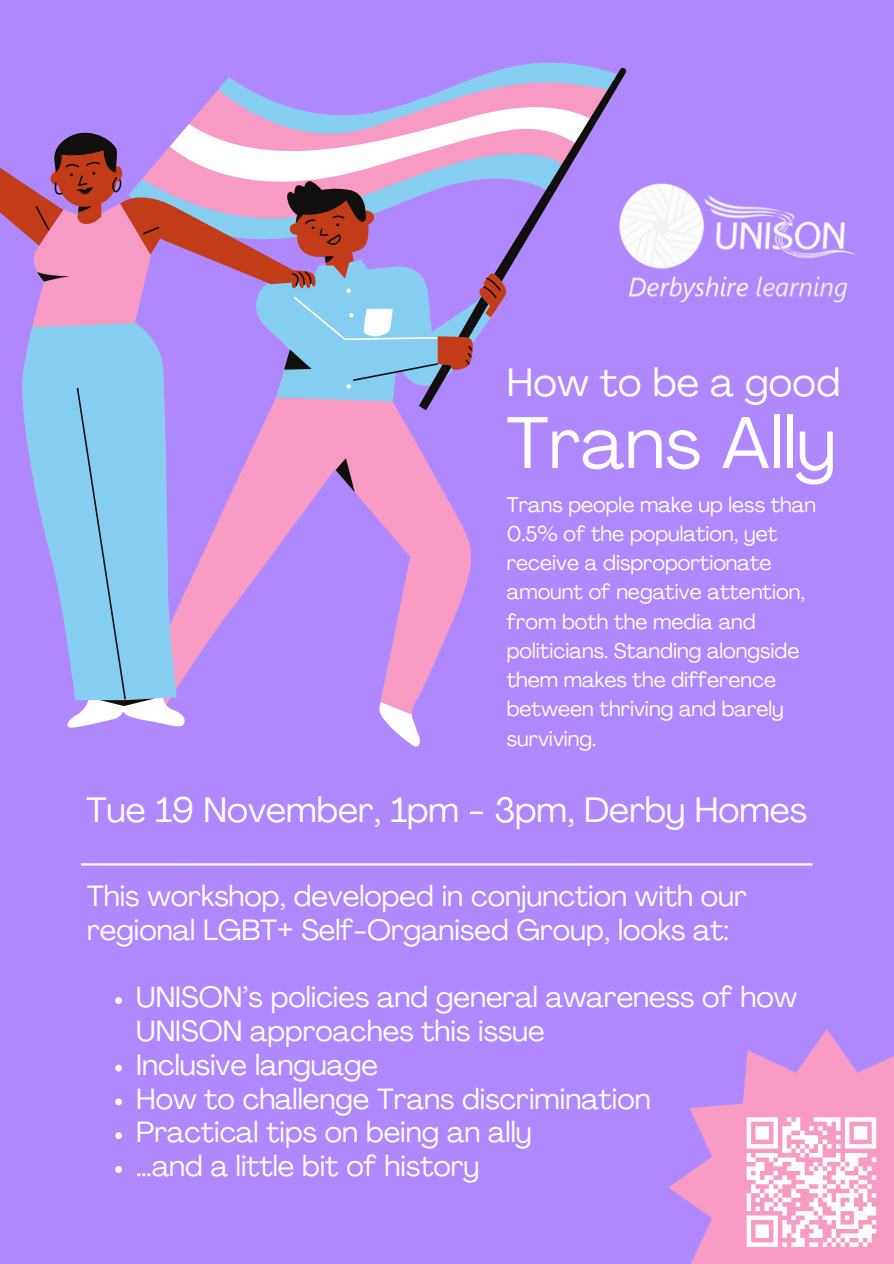
<style>
.page{position:relative;width:894px;height:1264px;background:#fff}
.page>*{position:absolute;margin:0;border:0;box-sizing:border-box;transform-origin:0 0}
.t1{font:72.15px "Agrandir";letter-spacing:.005em;color:#fff}
.t2{font:39.15px "Agrandir";letter-spacing:.005em;color:#fff}
.t3{font:34.95px "Agrandir";color:#fff}
.t4{font:28.95px/33.8px "Agrandir";color:#fff}
.t5{font:21px/29.2px "Agrandir";color:#fff}
</style>
<div class="page">
<div style="left:0;top:0;width:893px;height:1263px;background:#b088fe"></div>
<svg style="left:67px;top:706px;width:353px;height:40px"></svg>
<svg style="left:0;top:67px;width:626px;height:639px"></svg>
<hr style="left:81px;top:863px;width:731px;height:2px;background:#fff">
<svg style="left:668px;top:1029px;width:225px;height:234px;fill:#f79ac4"></svg>
<img style="left:602px;top:175px;width:254px;height:135px">
<svg style="left:115px;top:997px;width:7px;height:7px"></svg>
<svg style="left:115px;top:1064px;width:7px;height:7px"></svg>
<svg style="left:115px;top:1098px;width:7px;height:7px"></svg>
<svg style="left:115px;top:1132px;width:7px;height:7px"></svg>
<svg style="left:115px;top:1166px;width:7px;height:6px"></svg>
<div style="left:737px;top:1108px;width:147px;height:147px;background:#f79ac4"></div>
<svg style="left:746px;top:1117px;width:131px;height:130px"></svg>
<h1 class="t2" style="left:506px;top:366px;width:335px">How to be a good</h1>
<h1 class="t1" style="left:506px;top:414px;width:331px">Trans Ally</h1>
<p class="t5" style="left:506px;top:491px;width:310px">Trans people make up less than<br>0.5% of the population, yet receive a disproportionate amount of negative attention, from both the media and politicians. Standing alongside them makes the difference between thriving and barely surviving.</p>
<p class="t3" style="left:86px;top:796px;width:722px">Tue 19 November, 1pm - 3pm, Derby Homes</p>
<h2 class="t4" style="left:87px;top:882px;width:661px">This workshop, developed in conjunction with our regional LGBT+ Self-Organised Group, looks at:</h2>
<h3 class="t4" style="left:136px;top:983px;width:662px">UNISON’s policies and general awareness of how<br>UNISON approaches this issue</h3>
<p class="t4" style="left:136px;top:1050px;width:243px">Inclusive language</p>
<p class="t4" style="left:136px;top:1084px;width:515px">How to challenge Trans discrimination</p>
<p class="t4" style="left:136px;top:1118px;width:397px">Practical tips on being an ally</p>
<p class="t4" style="left:136px;top:1152px;width:344px">…and a little bit of history</p>
</div>
